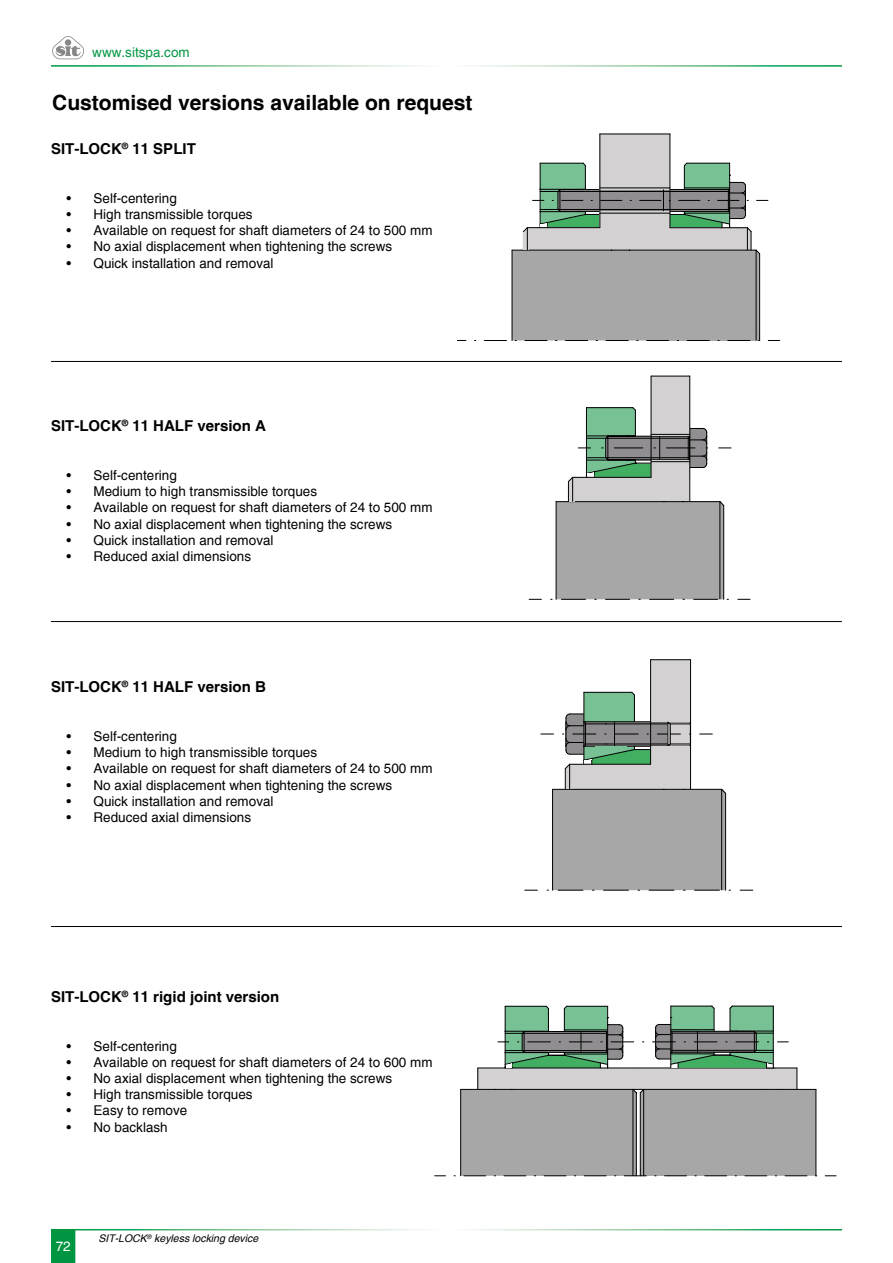
<style>
.page{position:relative;width:893px;height:1263px;background:#fff}
.page>*{position:absolute;margin:0;border:0;box-sizing:border-box;transform-origin:0 0}
.t1{font:700 21px "Helvetica";color:#000}
.t2{font:700 15px "Helvetica";color:#000}
.t3{font:13.5px "Helvetica";color:#000}
.t4{font:13.5px "Helvetica";color:#009641}
.t5{font:13.5px "Helvetica";color:#fff}
.t6{font:italic 10.5px "Helvetica";color:#000}
</style>
<div class="page">
<svg style="left:52px;top:36px;width:32px;height:23px"></svg>
<svg style="left:51px;top:1229px;width:24px;height:34px"></svg>
<svg style="left:454px;top:1005px;width:382px;height:171px"></svg>
<div style="left:600px;top:134px;width:70px;height:55px;background:#d3d1d1"></div>
<hr style="left:599px;top:134px;width:1px;height:93px;background:#000">
<hr style="left:669px;top:134px;width:1px;height:94px;background:#000">
<hr style="left:600px;top:134px;width:70px;height:1px;background:#000">
<svg style="left:474px;top:141px;width:306px;height:200px"></svg>
<hr style="left:51px;top:361px;width:791px;height:1px;background:#000">
<svg style="left:529px;top:599px;width:12px;height:1px"></svg>
<div style="left:651px;top:376px;width:39px;height:60px;background:#d3d1d1"></div>
<hr style="left:651px;top:376px;width:1px;height:101px;background:#000">
<hr style="left:689px;top:376px;width:1px;height:125px;background:#000">
<hr style="left:651px;top:376px;width:39px;height:1px;background:#000">
<svg style="left:551px;top:391px;width:199px;height:209px"></svg>
<hr style="left:51px;top:621px;width:791px;height:1px;background:#000">
<div style="left:651px;top:660px;width:39px;height:61px;background:#d3d1d1"></div>
<hr style="left:650px;top:660px;width:1px;height:104px;background:#000">
<hr style="left:690px;top:660px;width:1px;height:129px;background:#000">
<hr style="left:651px;top:659px;width:39px;height:1px;background:#000">
<svg style="left:525px;top:675px;width:228px;height:216px"></svg>
<hr style="left:668px;top:724px;width:2px;height:20px;background:#908e90">
<hr style="left:51px;top:926px;width:791px;height:1px;background:#000">
<p class="t4" style="left:92px;top:44px;width:99px">www.sitspa.com</p>
<h1 class="t1" style="left:52px;top:89px;width:422px">Customised versions available on request</h1>
<p class="t2" style="left:51px;top:140px;width:146px">SIT-LOCK<sup>®</sup> 11 SPLIT</p>
<p class="t3" style="left:67px;top:190px;width:112px">• Self-centering</p>
<p class="t3" style="left:67px;top:206px;width:188px">• High transmissible torques</p>
<p class="t3" style="left:67px;top:223px;width:368px">• Available on request for shaft diameters of 24 to 500 mm</p>
<p class="t3" style="left:67px;top:239px;width:327px">• No axial displacement when tightening the screws</p>
<p class="t3" style="left:67px;top:255px;width:209px">• Quick installation and removal</p>
<p class="t2" style="left:51px;top:417px;width:216px">SIT-LOCK<sup>®</sup> 11 HALF version A</p>
<p class="t3" style="left:67px;top:467px;width:112px">• Self-centering</p>
<p class="t3" style="left:67px;top:484px;width:252px">• Medium to high transmissible torques</p>
<p class="t3" style="left:67px;top:500px;width:368px">• Available on request for shaft diameters of 24 to 500 mm</p>
<p class="t3" style="left:67px;top:516px;width:327px">• No axial displacement when tightening the screws</p>
<p class="t3" style="left:67px;top:532px;width:209px">• Quick installation and removal</p>
<p class="t3" style="left:67px;top:548px;width:186px">• Reduced axial dimensions</p>
<p class="t2" style="left:51px;top:678px;width:216px">SIT-LOCK<sup>®</sup> 11 HALF version B</p>
<p class="t3" style="left:67px;top:728px;width:112px">• Self-centering</p>
<p class="t3" style="left:67px;top:745px;width:252px">• Medium to high transmissible torques</p>
<p class="t3" style="left:67px;top:761px;width:368px">• Available on request for shaft diameters of 24 to 500 mm</p>
<p class="t3" style="left:67px;top:777px;width:327px">• No axial displacement when tightening the screws</p>
<p class="t3" style="left:67px;top:793px;width:209px">• Quick installation and removal</p>
<p class="t3" style="left:67px;top:809px;width:186px">• Reduced axial dimensions</p>
<p class="t2" style="left:51px;top:987px;width:230px">SIT-LOCK<sup>®</sup> 11 rigid joint version</p>
<p class="t3" style="left:67px;top:1038px;width:112px">• Self-centering</p>
<p class="t3" style="left:67px;top:1054px;width:368px">• Available on request for shaft diameters of 24 to 600 mm</p>
<p class="t3" style="left:67px;top:1070px;width:327px">• No axial displacement when tightening the screws</p>
<p class="t3" style="left:67px;top:1087px;width:188px">• High transmissible torques</p>
<p class="t3" style="left:67px;top:1103px;width:122px">• Easy to remove</p>
<p class="t3" style="left:67px;top:1119px;width:103px">• No backlash</p>
<p class="t5" style="left:56px;top:1238px;width:17px">72</p>
<p class="t6" style="left:98px;top:1232px;width:161px">SIT-LOCK<sup>®</sup> keyless locking device</p>
</div>
